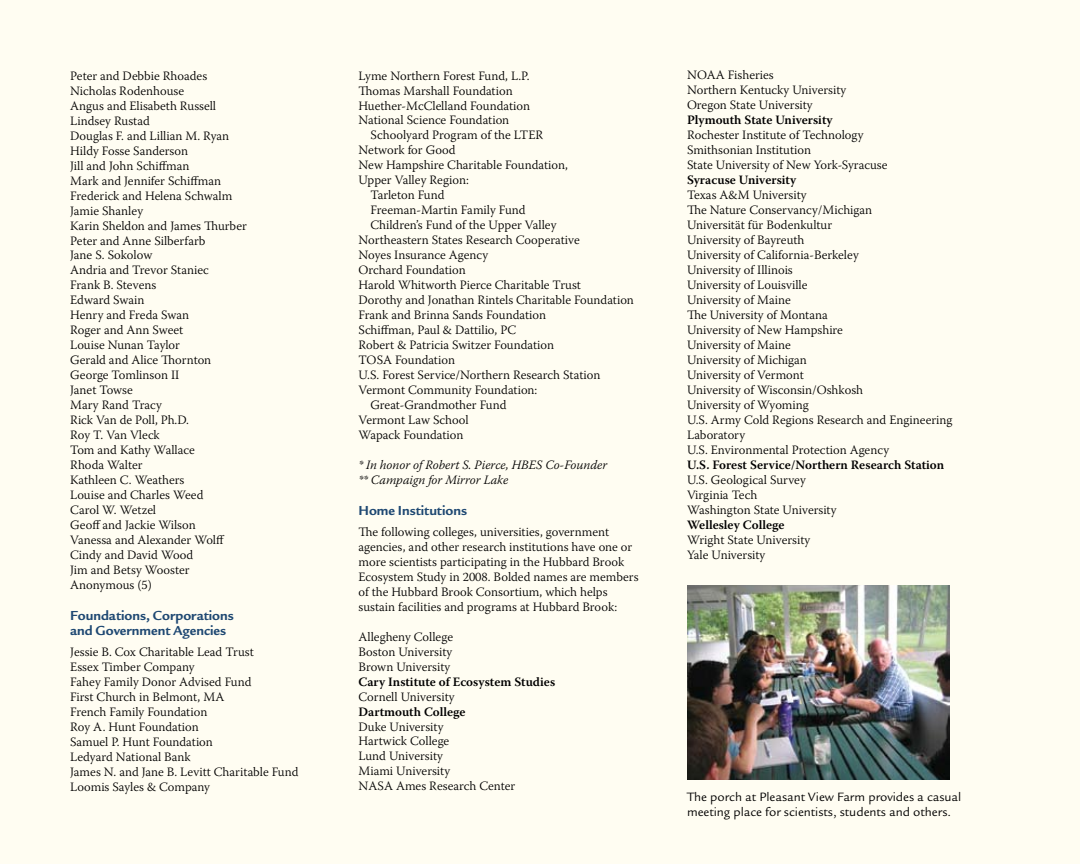
<style>
.page{position:relative;width:1080px;height:864px;background:#fffdf2}
.page>*{position:absolute;margin:0;border:0;box-sizing:border-box;transform-origin:0 0}
.t1{font:700 14.25px/15px "Legacy Sans ITC Std";color:#1e4872}
.t2{font:13.2px/15px "Legacy Sans ITC Std";color:#000}
.t3{font:300 12.75px/15px "Warnock Pro";color:#000}
.t4{font:600 12.75px "Warnock Pro";color:#000}
.t5{font:italic 300 12.75px/15px "Warnock Pro";color:#000}
</style>
<div class="page">
<img style="left:687px;top:585px;width:263px;height:195px">
<p class="t3" style="left:70px;top:68px;width:178px">Peter and Debbie Rhoades<br>Nicholas Rodenhouse<br>Angus and Elisabeth Russell<br>Lindsey Rustad<br>Douglas F. and Lillian M. Ryan<br>Hildy Fosse Sanderson<br>Jill and John Schiffman<br>Mark and Jennifer Schiffman<br>Frederick and Helena Schwalm<br>Jamie Shanley<br>Karin Sheldon and James Thurber<br>Peter and Anne Silberfarb<br>Jane S. Sokolow<br>Andria and Trevor Staniec<br>Frank B. Stevens<br>Edward Swain<br>Henry and Freda Swan<br>Roger and Ann Sweet<br>Louise Nunan Taylor<br>Gerald and Alice Thornton<br>George Tomlinson II<br>Janet Towse<br>Mary Rand Tracy<br>Rick Van de Poll, Ph.D.<br>Roy T. Van Vleck<br>Tom and Kathy Wallace<br>Rhoda Walter<br>Kathleen C. Weathers<br>Louise and Charles Weed<br>Carol W. Wetzel<br>Geoff and Jackie Wilson<br>Vanessa and Alexander Wolff<br>Cindy and David Wood<br>Jim and Betsy Wooster<br>Anonymous (5)</p>
<p class="t1" style="left:70px;top:608px;width:165px">Foundations, Corporations and Government Agencies</p>
<p class="t3" style="left:70px;top:644px;width:230px">Jessie B. Cox Charitable Lead Trust<br>Essex Timber Company<br>Fahey Family Donor Advised Fund<br>First Church in Belmont, MA<br>French Family Foundation<br>Roy A. Hunt Foundation<br>Samuel P. Hunt Foundation<br>Ledyard National Bank<br>James N. and Jane B. Levitt Charitable Fund<br>Loomis Sayles &amp; Company</p>
<p class="t3" style="left:359px;top:68px;width:173px">Lyme Northern Forest Fund, L.P.<br>Thomas Marshall Foundation<br>Huether-McClelland Foundation<br>National Science Foundation</p>
<p class="t3" style="left:371px;top:128px;width:174px">Schoolyard Program of the LTER</p>
<p class="t3" style="left:359px;top:143px;width:99px">Network for Good</p>
<p class="t3" style="left:359px;top:158px;width:211px">New Hampshire Charitable Foundation,</p>
<p class="t3" style="left:359px;top:173px;width:112px">Upper Valley Region:</p>
<p class="t3" style="left:371px;top:188px;width:76px">Tarleton Fund</p>
<p class="t3" style="left:371px;top:203px;width:157px">Freeman-Martin Family Fund</p>
<p class="t3" style="left:371px;top:218px;width:188px">Children’s Fund of the Upper Valley</p>
<p class="t3" style="left:359px;top:233px;width:223px">Northeastern States Research Cooperative</p>
<p class="t3" style="left:359px;top:248px;width:131px">Noyes Insurance Agency</p>
<p class="t3" style="left:359px;top:263px;width:109px">Orchard Foundation</p>
<p class="t3" style="left:359px;top:278px;width:224px">Harold Whitworth Pierce Charitable Trust</p>
<p class="t3" style="left:359px;top:293px;width:277px">Dorothy and Jonathan Rintels Charitable Foundation</p>
<p class="t3" style="left:359px;top:308px;width:189px">Frank and Brinna Sands Foundation</p>
<p class="t3" style="left:359px;top:323px;width:159px">Schiffman, Paul &amp; Dattilio, PC</p>
<p class="t3" style="left:359px;top:338px;width:197px">Robert &amp; Patricia Switzer Foundation</p>
<p class="t3" style="left:359px;top:353px;width:98px">TOSA Foundation</p>
<p class="t3" style="left:359px;top:367px;width:243px">U.S. Forest Service/Northern Research Station</p>
<p class="t3" style="left:359px;top:382px;width:180px">Vermont Community Foundation:</p>
<p class="t3" style="left:371px;top:397px;width:137px">Great-Grandmother Fund</p>
<p class="t3" style="left:359px;top:412px;width:112px">Vermont Law School</p>
<p class="t3" style="left:359px;top:427px;width:106px">Wapack Foundation</p>
<p class="t5" style="left:359px;top:457px;width:250px">* In honor of Robert S. Pierce, HBES Co-Founder ** Campaign for Mirror Lake</p>
<p class="t1" style="left:358px;top:503px;width:110px">Home Institutions</p>
<p class="t3" style="left:359px;top:524px;width:282px">The following colleges, universities, government agencies, and other research institutions have one or more scientists participating in the Hubbard Brook Ecosystem Study in 2008. Bolded names are members of the Hubbard Brook Consortium, which helps sustain facilities and programs at Hubbard Brook:</p>
<p class="t3" style="left:359px;top:629px;width:96px;text-align:justify">Allegheny College Boston University Brown University</p>
<p class="t4" style="left:359px;top:674px;width:198px">Cary Institute of Ecosystem Studies</p>
<p class="t3" style="left:359px;top:689px;width:98px">Cornell University</p>
<p class="t4" style="left:359px;top:704px;width:109px">Dartmouth College</p>
<p class="t3" style="left:359px;top:719px;width:158px">Duke University<br>Hartwick College<br>Lund University<br>Miami University<br>NASA Ames Research Center</p>
<p class="t3" style="left:687px;top:68px;width:161px">NOAA Fisheries<br>Northern Kentucky University<br>Oregon State University</p>
<p class="t4" style="left:687px;top:113px;width:147px">Plymouth State University</p>
<p class="t3" style="left:687px;top:128px;width:202px">Rochester Institute of Technology<br>Smithsonian Institution<br>State University of New York-Syracuse</p>
<p class="t4" style="left:687px;top:173px;width:111px">Syracuse University</p>
<p class="t3" style="left:687px;top:188px;width:267px">Texas A&amp;M University<br>The Nature Conservancy/Michigan<br>Universität für Bodenkultur<br>University of Bayreuth<br>University of California-Berkeley<br>University of Illinois<br>University of Louisville<br>University of Maine<br>The University of Montana<br>University of New Hampshire<br>University of Maine<br>University of Michigan<br>University of Vermont<br>University of Wisconsin/Oshkosh<br>University of Wyoming<br>U.S. Army Cold Regions Research and Engineering<br>Laboratory<br>U.S. Environmental Protection Agency</p>
<p class="t4" style="left:687px;top:457px;width:259px">U.S. Forest Service/Northern Research Station</p>
<p class="t3" style="left:687px;top:472px;width:151px">U.S. Geological Survey<br>Virginia Tech<br>Washington State University</p>
<p class="t4" style="left:687px;top:517px;width:99px">Wellesley College</p>
<p class="t3" style="left:687px;top:532px;width:125px">Wright State University<br>Yale University</p>
<p class="t2" style="left:687px;top:790px;width:276px">The porch at Pleasant View Farm provides a casual meeting place for scientists, students and others.</p>
</div>
